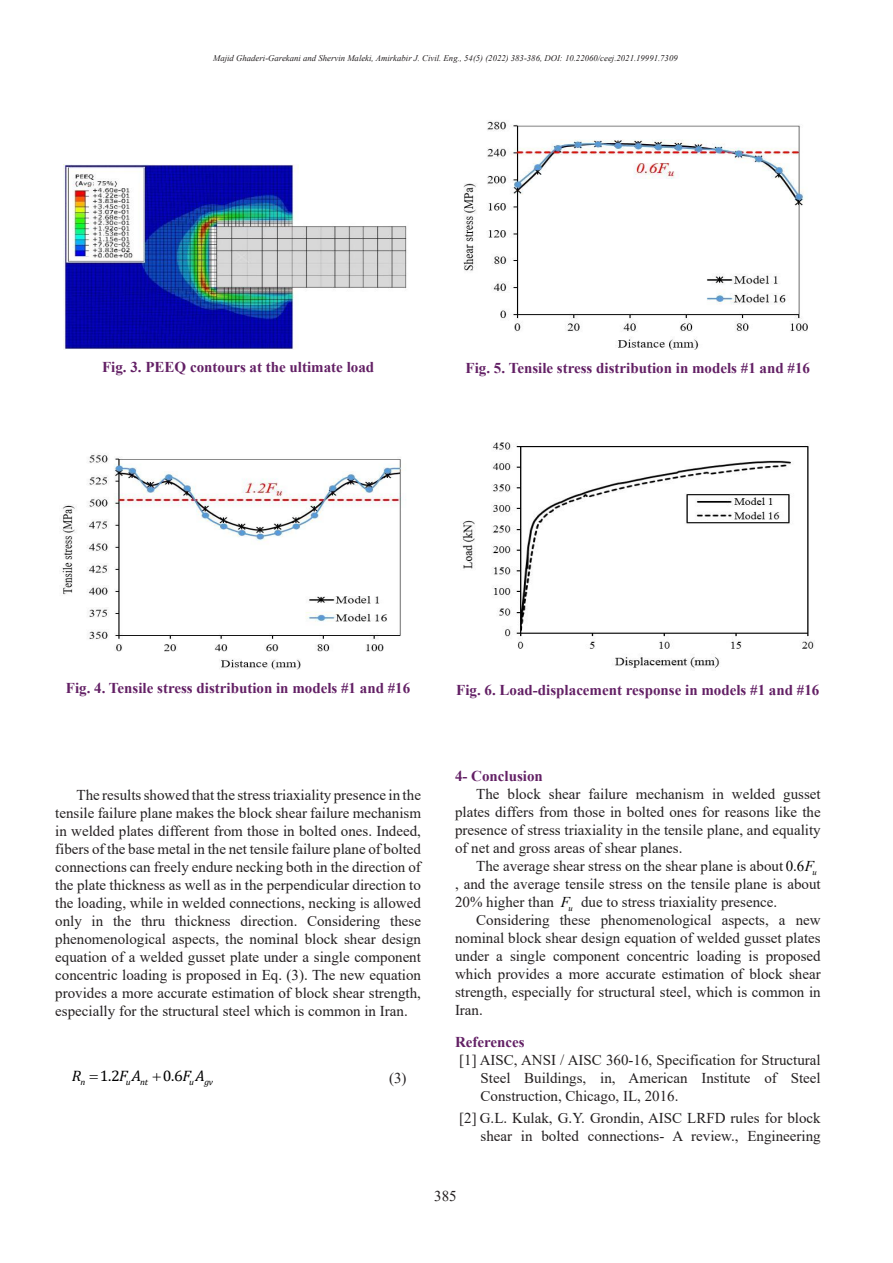
<style>
.page{position:relative;width:893px;height:1263px;background:#fff}
.page>*{position:absolute;margin:0;border:0;box-sizing:border-box;transform-origin:0 0}
.t1{font:15.3px "Times New Roman";color:#000;scale:1.04 1}
.t2{font:italic 15.3px "Times New Roman";color:#000;scale:1.04 1}
.t3{font:italic 15.15px "Cambria";color:#000;scale:1.04 1}
.Normal_Text{font:15px/18px "Times New Roman";color:#231f20;text-align:justify}
.Captions__Figures{font:700 15px "Times New Roman";color:#632065}
.Heading_00__Without{font:700 15px "Times New Roman";color:#632065}
.t4{font:15px "Times New Roman";color:#000}
.t5{font:italic 8.85px "Times New Roman";letter-spacing:-.03em;color:#000;scale:1.04 1}
.t6{font:italic 8.85px "Cambria";color:#000;scale:1.04 1}
.t7{font:italic 8.7px "Times New Roman";color:#231f20}
.s1{font-style:italic}
.s2{color:#000}
.s3{font-style:italic;color:#000}
</style>
<div class="page">
<img style="left:63px;top:164px;width:344px;height:185px">
<img style="left:62px;top:454px;width:344px;height:216px">
<img style="left:463px;top:121px;width:345px;height:229px">
<img style="left:461px;top:442px;width:354px;height:226px">
<p class="t7" style="left:213px;top:52px;width:466px">Majid Ghaderi-Garekani and Shervin Maleki, Amirkabir J. Civil. Eng., 54(5) (2022) 383-386, DOI: 10.22060/ceej.2021.19991.7309</p>
<p class="Captions__Figures" style="left:102px;top:356px;width:274px">Fig. 3. PEEQ contours at the ultimate load</p>
<p class="Captions__Figures" style="left:466px;top:357px;width:346px">Fig. 5. Tensile stress distribution in models #1 and #16</p>
<p class="Captions__Figures" style="left:66px;top:677px;width:346px">Fig. 4. Tensile stress distribution in models #1 and #16</p>
<p class="Captions__Figures" style="left:456px;top:679px;width:365px">Fig. 6. Load-displacement response in models #1 and #16</p>
<p class="Normal_Text" style="left:55px;top:785px;width:367px;text-indent:21px">The results showed that the stress triaxiality presence in the tensile failure plane makes the block shear failure mechanism in welded plates different from those in bolted ones. Indeed, fibers of the base metal in the net tensile failure plane of bolted connections can freely endure necking both in the direction of the plate thickness as well as in the perpendicular direction to the loading, while in welded connections, necking is allowed only in the thru thickness direction. Considering these phenomenological aspects, the nominal block shear design equation of a welded gusset plate under a single component concentric loading is proposed in Eq. (3). The new equation provides a more accurate estimation of block shear strength, especially for the structural steel which is common in Iran.</p>
<p class="t1" style="left:104px;top:926px;width:42px">0.6<span class="s1">F A</span></p>
<p class="t4" style="left:401px;top:925px;width:19px">(1)</p>
<p class="t2" style="left:72px;top:926px;width:11px">R</p>
<p class="t2" style="left:170px;top:926px;width:46px">U FA</p>
<p class="t5" style="left:82px;top:937px;width:6px">n</p>
<p class="t5" style="left:131px;top:937px;width:6px">u</p>
<p class="t5" style="left:147px;top:937px;width:10px">nv</p>
<p class="t5" style="left:183px;top:937px;width:22px">bs u</p>
<p class="t5" style="left:217px;top:937px;width:8px">nt</p>
<p class="t1" style="left:104px;top:962px;width:44px">0.6<span class="s1">F A</span></p>
<p class="t4" style="left:401px;top:961px;width:19px">(2)</p>
<p class="t2" style="left:72px;top:962px;width:11px">R</p>
<p class="t2" style="left:172px;top:962px;width:46px">U FA</p>
<p class="t5" style="left:82px;top:973px;width:6px">n</p>
<p class="t5" style="left:132px;top:973px;width:5px">y</p>
<p class="t5" style="left:149px;top:973px;width:9px">gv</p>
<p class="t5" style="left:185px;top:973px;width:23px">bs u</p>
<p class="t5" style="left:219px;top:973px;width:8px">nt</p>
<p class="t3" style="left:72px;top:1065px;width:10px">R</p>
<p class="t3" style="left:119px;top:1065px;width:23px">F A</p>
<p class="t3" style="left:182px;top:1065px;width:23px">F A</p>
<p class="t6" style="left:81px;top:1075px;width:6px">n</p>
<p class="t6" style="left:126px;top:1075px;width:23px">u nt</p>
<p class="t6" style="left:189px;top:1075px;width:25px">u gv</p>
<p class="Normal_Text" style="left:375px;top:1068px;width:33px"><span class="s2">(3</span>(3)</p>
<p class="t4" style="left:388px;top:1067px;width:6px">)</p>
<p class="Captions__Figures" style="left:455px;top:765px;width:89px">4- Conclusion</p>
<p class="Normal_Text" style="left:455px;top:785px;width:367px;text-indent:21px">The block shear failure mechanism in welded gusset plates differs from those in bolted ones for reasons like the presence of stress triaxiality in the tensile plane, and equality of net and gross areas of shear planes.</p>
<p class="Normal_Text" style="left:455px;top:857px;width:367px;text-align:left;text-indent:21px">The average shear stress on the shear plane is about <span class="s2">0.6</span><span class="s3">F</span><sub>u </sub>, and the average tensile stress on the tensile plane is about<br>20% higher than <span class="s3">F</span><sub>u</sub></p>
<p class="Normal_Text" style="left:581px;top:893px;width:198px">due to stress triaxiality presence.</p>
<p class="Normal_Text" style="left:455px;top:911px;width:367px;text-indent:21px">Considering these phenomenological aspects, a new nominal block shear design equation of welded gusset plates under a single component concentric loading is proposed which provides a more accurate estimation of block shear strength, especially for structural steel, which is common in Iran.</p>
<p class="Heading_00__Without" style="left:455px;top:1031px;width:71px">References</p>
<p class="Normal_Text" style="left:480px;top:1050px;width:342px;text-indent:-21px">[1] AISC, ANSI / AISC 360-16, Specification for Structural Steel Buildings, in, American Institute of Steel Construction, Chicago, IL, 2016.</p>
<p class="Normal_Text" style="left:459px;top:1109px;width:363px;text-align:right">[2] G.L. Kulak, G.Y. Grondin, AISC LRFD rules for block shear in bolted connections- A review., Engineering</p>
<p class="Normal_Text" style="left:434px;top:1186px;width:24px">385</p>
</div>
